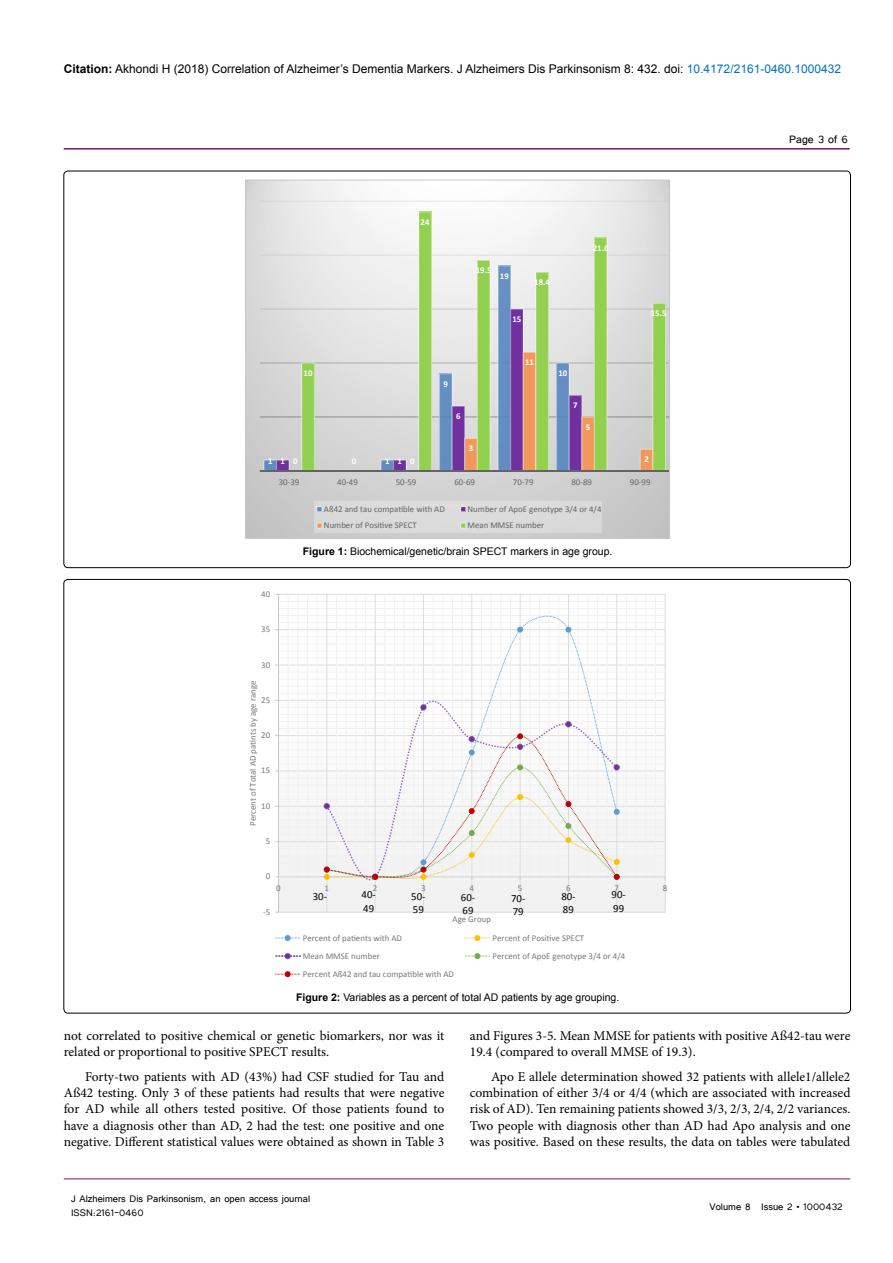
<style>
.page{position:relative;width:893px;height:1263px;background:#fff}
.page>*{position:absolute;margin:0;border:0;box-sizing:border-box;transform-origin:0 0}
.t1{font:13.5px/16.2px "Minion Pro";letter-spacing:-.005em;color:#000}
.t2{font:13.5px "Tunga";color:#000}
.t3{font:12px "Arial";color:#000}
.t4{font:12px/14.4px "Tunga";color:#000}
.t5{font:10.8px/13.2px "Calibri";color:#000}
.t6{font:10.5px "Arial";color:#000}
.t7{font:8.85px "Calibri";color:#77787b}
.t8{font:8.85px "Calibri";color:#636467}
.t9{font:700 8.85px "Calibri";color:#fff}
.s1{font-weight:700}
.s2{color:#0072bc}
</style>
<div class="page">
<hr style="left:64px;top:148px;width:786px;height:2px;background:#741472">
<hr style="left:64px;top:1179px;width:786px;height:1px;background:#741472">
<svg style="left:247px;top:182px;width:421px;height:355px;background:#d5d6d6"></svg>
<svg style="left:260px;top:201px;width:408px;height:216px"></svg>
<div style="left:264px;top:460px;width:13px;height:11px;background:#618cbf"></div>
<div style="left:381px;top:460px;width:13px;height:11px;background:#628dc0"></div>
<div style="left:440px;top:374px;width:12px;height:97px;background:#648ec1"></div>
<div style="left:498px;top:266px;width:13px;height:205px;background:#658fc2"></div>
<div style="left:557px;top:363px;width:12px;height:108px;background:#638ec1"></div>
<div style="left:277px;top:460px;width:12px;height:11px;background:#7030a0"></div>
<div style="left:394px;top:460px;width:12px;height:11px;background:#7030a0"></div>
<div style="left:452px;top:406px;width:13px;height:65px;background:#7030a0"></div>
<div style="left:511px;top:309px;width:12px;height:162px;background:#7030a0"></div>
<div style="left:569px;top:395px;width:13px;height:76px;background:#7030a0"></div>
<div style="left:465px;top:438px;width:12px;height:33px;background:#f1995d"></div>
<div style="left:523px;top:352px;width:13px;height:119px;background:#f1995d"></div>
<div style="left:582px;top:417px;width:12px;height:54px;background:#f1995d"></div>
<div style="left:640px;top:449px;width:13px;height:22px;background:#f1995d"></div>
<div style="left:302px;top:363px;width:12px;height:108px;background:#92d050"></div>
<div style="left:301px;top:363px;width:14px;height:108px;border:1px solid #fff"></div>
<div style="left:419px;top:212px;width:12px;height:259px;background:#92d050"></div>
<div style="left:418px;top:212px;width:14px;height:259px;border:1px solid #fff"></div>
<div style="left:477px;top:260px;width:13px;height:211px;background:#92d050"></div>
<div style="left:536px;top:272px;width:12px;height:199px;background:#92d050"></div>
<div style="left:594px;top:238px;width:13px;height:233px;background:#92d050"></div>
<div style="left:653px;top:304px;width:12px;height:167px;background:#92d050"></div>
<div style="left:652px;top:303px;width:14px;height:168px;border:1px solid #fff"></div>
<hr style="left:260px;top:470px;width:410px;height:2px;background:#636467">
<div style="left:314px;top:501px;width:287px;height:31px;background:#dbdbdb"></div>
<svg style="left:317px;top:506px;width:5px;height:6px"></svg>
<svg style="left:460px;top:506px;width:6px;height:6px"></svg>
<svg style="left:317px;top:523px;width:5px;height:5px"></svg>
<svg style="left:460px;top:523px;width:6px;height:5px"></svg>
<div style="left:245px;top:180px;width:425px;height:359px;border:1px solid #c6c8ca"></div>
<svg style="left:275px;top:594px;width:391px;height:384px"></svg>
<p class="t3" style="left:64px;top:60px;width:779px"><span class="s1">Citation:</span> Akhondi H (2018) Correlation of Alzheimer’s Dementia Markers. J Alzheimers Dis Parkinsonism 8: 432. doi: <span class="s2">10.4172/2161-0460.1000432</span></p>
<p class="t9" style="left:421px;top:216px;width:10px">24</p>
<p class="t9" style="left:593px;top:242px;width:17px">21.6</p>
<p class="t9" style="left:476px;top:265px;width:17px">19.5</p>
<p class="t9" style="left:500px;top:270px;width:10px">19</p>
<p class="t9" style="left:534px;top:277px;width:17px">18.4</p>
<p class="t9" style="left:512px;top:313px;width:10px">15</p>
<p class="t9" style="left:651px;top:308px;width:17px">15.5</p>
<p class="t9" style="left:525px;top:356px;width:10px">11</p>
<p class="t9" style="left:304px;top:367px;width:10px">10</p>
<p class="t9" style="left:558px;top:367px;width:10px">10</p>
<p class="t9" style="left:444px;top:378px;width:6px">9</p>
<p class="t9" style="left:573px;top:400px;width:6px">7</p>
<p class="t9" style="left:456px;top:410px;width:6px">6</p>
<p class="t9" style="left:586px;top:421px;width:6px">5</p>
<p class="t9" style="left:469px;top:443px;width:6px">3</p>
<p class="t9" style="left:293px;top:455px;width:6px">0</p>
<p class="t9" style="left:352px;top:455px;width:6px">0</p>
<p class="t9" style="left:410px;top:455px;width:6px">0</p>
<p class="t9" style="left:281px;top:455px;width:6px">1</p>
<p class="t9" style="left:398px;top:455px;width:6px">1</p>
<p class="t9" style="left:268px;top:455px;width:6px">1</p>
<p class="t9" style="left:385px;top:455px;width:6px">1</p>
<p class="t9" style="left:644px;top:454px;width:6px">2</p>
<p class="t8" style="left:279px;top:476px;width:22px">30-39</p>
<p class="t8" style="left:337px;top:476px;width:22px">40-49</p>
<p class="t8" style="left:396px;top:476px;width:22px">50-59</p>
<p class="t8" style="left:454px;top:476px;width:22px">60-69</p>
<p class="t8" style="left:513px;top:476px;width:22px">70-79</p>
<p class="t8" style="left:571px;top:476px;width:22px">80-89</p>
<p class="t8" style="left:630px;top:476px;width:22px">90-99</p>
<p class="t8" style="left:324px;top:503px;width:122px">Aß42 and tau compatible with AD</p>
<p class="t8" style="left:468px;top:503px;width:135px">Number of ApoE genotype 3/4 or 4/4</p>
<p class="t8" style="left:324px;top:520px;width:94px">Number of Positive SPECT</p>
<p class="t8" style="left:468px;top:520px;width:78px">Mean MMSE number</p>
<p class="t6" style="left:303px;top:544px;width:311px"><span class="s1">Figure 1:</span> Biochemical/genetic/brain SPECT markers in age group.</p>
<p class="t7" style="left:261px;top:588px;width:10px">40</p>
<p class="t7" style="left:261px;top:624px;width:10px">35</p>
<p class="t7" style="left:261px;top:659px;width:10px">30</p>
<p class="t7" style="left:247px;top:826px;width:147px;rotate:-90deg">Percent of Total AD patints by age range</p>
<p class="t7" style="left:261px;top:694px;width:10px">25</p>
<p class="t7" style="left:261px;top:730px;width:10px">20</p>
<p class="t7" style="left:261px;top:765px;width:10px">15</p>
<p class="t7" style="left:261px;top:800px;width:10px">10</p>
<p class="t7" style="left:266px;top:835px;width:6px">5</p>
<p class="t7" style="left:266px;top:871px;width:6px">0</p>
<p class="t7" style="left:276px;top:882px;width:6px">0</p>
<p class="t7" style="left:325px;top:882px;width:6px">1</p>
<p class="t7" style="left:373px;top:882px;width:6px">2</p>
<p class="t7" style="left:421px;top:882px;width:6px">3</p>
<p class="t7" style="left:470px;top:882px;width:6px">4</p>
<p class="t7" style="left:518px;top:882px;width:6px">5</p>
<p class="t7" style="left:566px;top:882px;width:6px">6</p>
<p class="t7" style="left:615px;top:882px;width:6px">7</p>
<p class="t7" style="left:663px;top:882px;width:6px">8</p>
<p class="t5" style="left:361px;top:888px;width:16px">40-<br>49</p>
<p class="t5" style="left:411px;top:890px;width:16px">50-<br>59</p>
<p class="t5" style="left:511px;top:891px;width:16px">70-<br>79</p>
<p class="t5" style="left:561px;top:890px;width:16px">80-<br>89</p>
<p class="t5" style="left:612px;top:888px;width:16px">90-<br>99</p>
<p class="t5" style="left:313px;top:889px;width:16px">30-</p>
<p class="t5" style="left:461px;top:890px;width:16px">60-<br>69</p>
<p class="t7" style="left:263px;top:906px;width:9px">-5</p>
<p class="t7" style="left:453px;top:913px;width:40px">Age Group</p>
<p class="t7" style="left:303px;top:932px;width:101px">Percent of patients with AD</p>
<p class="t7" style="left:493px;top:932px;width:93px">Percent of Positive SPECT</p>
<p class="t7" style="left:303px;top:950px;width:79px">Mean MMSE number</p>
<p class="t7" style="left:493px;top:950px;width:134px">Percent of ApoE genotype 3/4 or 4/4</p>
<p class="t7" style="left:303px;top:968px;width:153px">Percent Aß42 and tau compatible with AD</p>
<p class="t6" style="left:296px;top:990px;width:325px"><span class="s1">Figure 2:</span> Variables as a percent of total AD patients by age grouping.</p>
<p class="t2" style="left:789px;top:131px;width:60px">Page 3 of 6</p>
<p class="t1" style="left:64px;top:1028px;width:382px">not correlated to positive chemical or genetic biomarkers, nor was it related or proportional to positive SPECT results.</p>
<p class="t1" style="left:64px;top:1068px;width:382px;text-align:justify;text-indent:21px">Forty-two patients with AD (43%) had CSF studied for Tau and Aß42 testing. Only 3 of these patients had results that were negative for AD while all others tested positive. Of those patients found to have a diagnosis other than AD, 2 had the test: one positive and one negative. Different statistical values were obtained as shown in Table 3</p>
<p class="t4" style="left:71px;top:1190px;width:241px">J Alzheimers Dis Parkinsonism, an open access journal<br>ISSN:2161-0460</p>
<p class="t1" style="left:470px;top:1028px;width:382px">and Figures 3-5. Mean MMSE for patients with positive Aß42-tau were<br>19.4 (compared to overall MMSE of 19.3).</p>
<p class="t1" style="left:470px;top:1068px;width:382px;text-align:justify;text-indent:21px">Apo E allele determination showed 32 patients with allele1/allele2 combination of either 3/4 or 4/4 (which are associated with increased risk of AD). Ten remaining patients showed 3/3, 2/3, 2/4, 2/2 variances.<br>Two people with diagnosis other than AD had Apo analysis and one was positive. Based on these results, the data on tables were tabulated</p>
<p class="t4" style="left:709px;top:1199px;width:135px">Volume 8 Issue 2 • 1000432</p>
</div>
